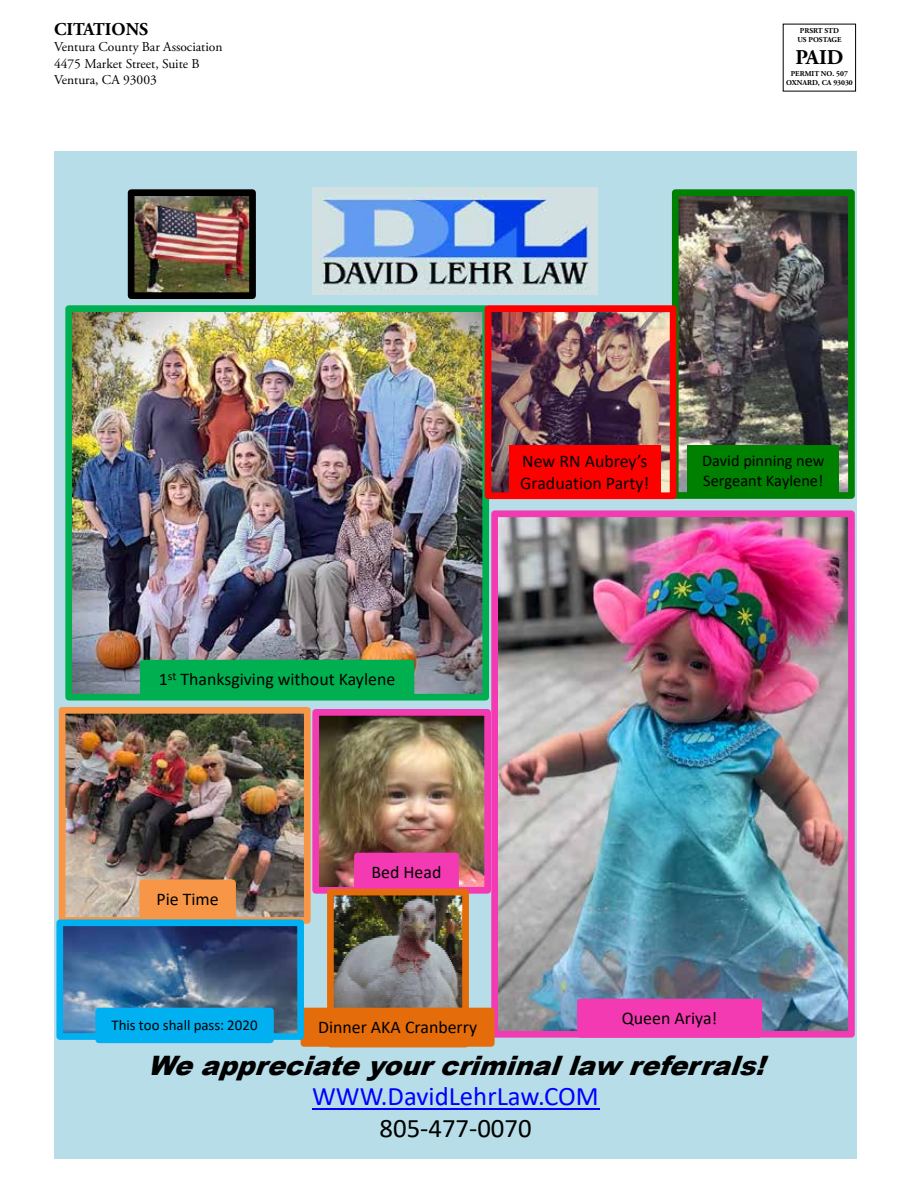
<style>
.page{position:relative;width:918px;height:1188px;background:#fff}
.page>*{position:absolute;margin:0;border:0;box-sizing:border-box;transform-origin:0 0}
.t1{font:italic 900 26.7px "Arial";color:#000}
.t2{font:26.7px "Calibri";color:#00f}
.t3{font:26.7px "Calibri";color:#000}
.t4{font:700 21px "Adobe Garamond Pro";color:#000}
.t5{font:700 18px "Adobe Garamond Pro";color:#000}
.t6{font:17.85px/21.5px "Calibri";color:#000}
.t7{font:16.35px/19.6px "Calibri";color:#000}
.t8{font:14.85px "Calibri";color:#000}
.t9{font:13.5px/16.2px "Adobe Garamond Pro";color:#000}
.t10{font:700 7.5px/9px "Adobe Garamond Pro";color:#000;text-align:center}
</style>
<div class="page">
<div style="left:54px;top:152px;width:803px;height:1007px;background:#b7dee8"></div>
<img style="left:313px;top:187px;width:285px;height:107px">
<hr style="left:312px;top:1108px;width:287px;height:2px;background:#00f">
<img style="left:73px;top:313px;width:408px;height:380px">
<div style="left:65px;top:305px;width:424px;height:396px;border:7px solid #00b050"></div>
<img style="left:680px;top:197px;width:167px;height:294px">
<div style="left:672px;top:189px;width:183px;height:310px;border:7px solid #008000"></div>
<div style="left:687px;top:446px;width:152px;height:50px;background:#008000"></div>
<img style="left:493px;top:313px;width:175px;height:178px">
<div style="left:485px;top:305px;width:191px;height:194px;border:7px solid #f00"></div>
<div style="left:509px;top:445px;width:152px;height:54px;background:#f00"></div>
<img style="left:136px;top:197px;width:112px;height:94px">
<div style="left:128px;top:189px;width:128px;height:110px;border:7px solid #000"></div>
<img style="left:499px;top:518px;width:348px;height:512px">
<div style="left:491px;top:510px;width:364px;height:528px;border:7px solid #f43ab2"></div>
<div style="left:580px;top:1002px;width:179px;height:32px;background:#f43ab2"></div>
<div style="left:577px;top:999px;width:185px;height:39px;border:7px solid #f43ab2"></div>
<img style="left:320px;top:717px;width:163px;height:169px">
<div style="left:312px;top:709px;width:179px;height:185px;border:7px solid #f43ab2"></div>
<div style="left:357px;top:856px;width:99px;height:33px;background:#f43ab2"></div>
<div style="left:354px;top:853px;width:105px;height:39px;border:7px solid #f43ab2"></div>
<div style="left:143px;top:663px;width:268px;height:32px;background:#00b050"></div>
<div style="left:140px;top:660px;width:274px;height:39px;border:7px solid #00b050"></div>
<img style="left:67px;top:715px;width:236px;height:201px">
<div style="left:59px;top:707px;width:252px;height:217px;border:7px solid #f79646"></div>
<div style="left:143px;top:883px;width:90px;height:32px;background:#f79646"></div>
<div style="left:139px;top:879px;width:97px;height:40px;border:7px solid #f79646"></div>
<img style="left:335px;top:897px;width:126px;height:111px">
<div style="left:327px;top:889px;width:142px;height:158px;border:7px solid #e46c0a"></div>
<div style="left:304px;top:1011px;width:187px;height:32px;background:#e46c0a"></div>
<div style="left:301px;top:1008px;width:194px;height:39px;border:7px solid #e46c0a"></div>
<img style="left:64px;top:927px;width:232px;height:105px">
<div style="left:56px;top:919px;width:248px;height:121px;border:7px solid #00b0f0"></div>
<div style="left:99px;top:1011px;width:171px;height:29px;background:#00b0f0"></div>
<div style="left:95px;top:1008px;width:179px;height:35px;border:7px solid #00b0f0"></div>
<p class="t5" style="left:54px;top:19px;width:96px">CITATIONS</p>
<p class="t9" style="left:54px;top:40px;width:170px">Ventura County Bar Association<br>4475 Market Street, Suite B<br>Ventura, CA 93003</p>
<p class="t10" style="left:797px;top:26px;width:46px">PRSRT STD<br>US POSTAGE</p>
<p class="t4" style="left:795px;top:45px;width:50px">PAID</p>
<p class="t10" style="left:786px;top:70px;width:68px">PERMIT NO. 507<br>OXNARD, CA 93030</p>
<p class="t6" style="left:520px;top:450px;width:131px">New RN Aubrey’s<br>Graduation Party!</p>
<p class="t7" style="left:702px;top:451px;width:124px">David pinning new<br>Sergeant Kaylene!</p>
<p class="t6" style="left:159px;top:668px;width:238px">1<sup>st</sup> Thanksgiving without Kaylene</p>
<p class="t6" style="left:156px;top:888px;width:64px">Pie Time</p>
<p class="t6" style="left:372px;top:861px;width:71px">Bed Head</p>
<p class="t8" style="left:112px;top:1015px;width:148px">This too shall pass: 2020</p>
<p class="t6" style="left:318px;top:1016px;width:161px">Dinner AKA Cranberry</p>
<p class="t6" style="left:622px;top:1007px;width:97px">Queen Ariya!</p>
<h1 class="t1" style="left:147px;top:1046px;width:630px">Weappreciateyourcriminallaw referrals!</h1>
<h1 class="t2" style="left:312px;top:1078px;width:288px">WWW.DavidLehrLaw.COM</h1>
<h1 class="t3" style="left:380px;top:1110px;width:154px">805‐477‐0070</h1>
</div>
